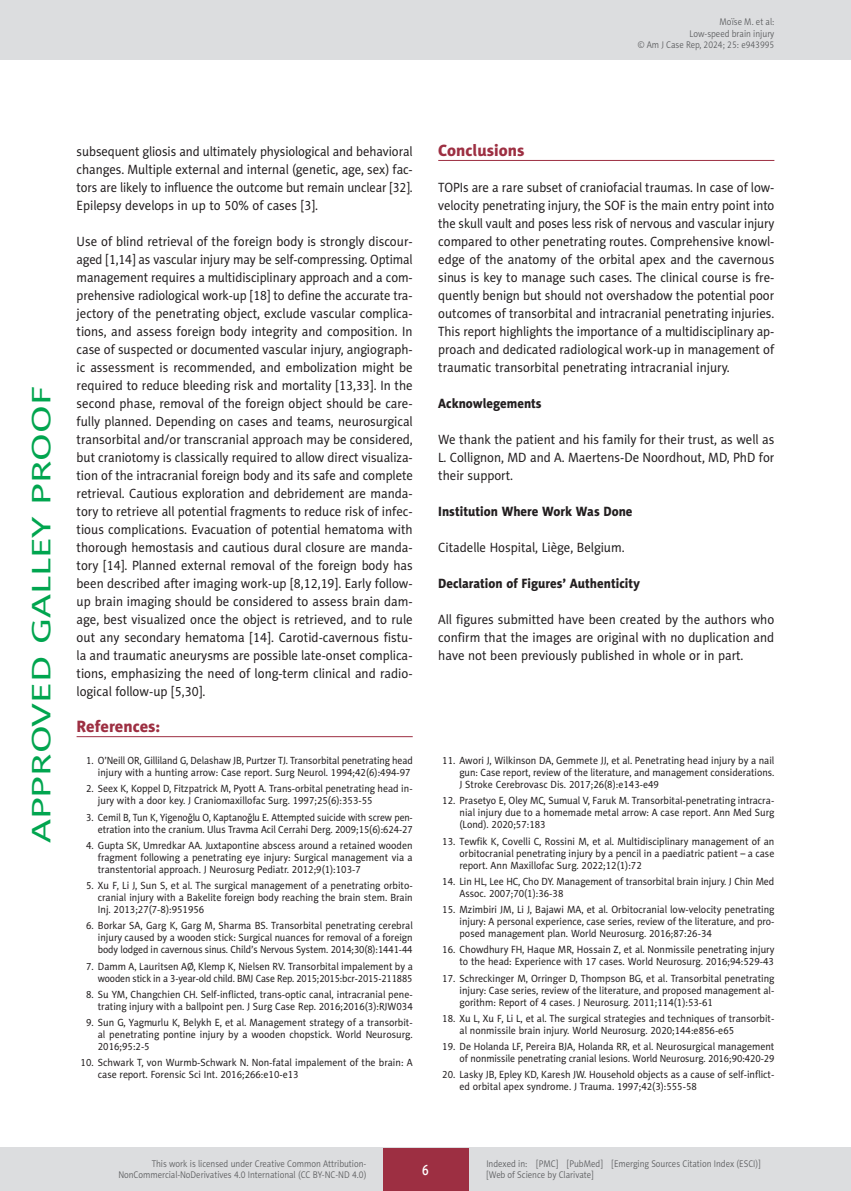
<style>
.page{position:relative;width:851px;height:1191px;background:#fff}
.page>*{position:absolute;margin:0;border:0;box-sizing:border-box;transform-origin:0 0}
.t1{font:27px "Naomi Sans EFN";color:#00a54f;scale:1.5 1}
.AJCR_Headline_1{font:16.5px "Naomi Sans EFN Heavy";color:#9d2f42}
.AJCR_Referencje_Tytul{font:16.5px "Naomi Sans EFN Heavy";color:#9d2f42}
.t2{font:15px "Naomi Sans EFN Medium";color:#fff;scale:.8 1}
.AJCR_Body{font:13.5px/18px "Naomi Sans EFN";color:#231f20;text-align:justify;scale:.95 1}
.AJCR_Body-2{font:13.5px/18px "Naomi Sans EFN";color:#231f20;text-align:justify;scale:.94 1}
.AJCR_Headline_2{font:13.5px "Naomi Sans EFN Heavy";color:#231f20;scale:.95 1}
.AJCR_Referencje_punkt{font:10.5px/12px "Naomi Sans EFN";color:#231f20;text-align:justify;scale:.95 1}
.AJCR_Referencje_punkt-2{font:10.5px/12px "Naomi Sans EFN";color:#231f20;text-align:right;scale:.93 1}
.AJCR_Referencje_punkt-3{font:10.5px/12px "Naomi Sans EFN";color:#231f20;text-align:right;scale:.92 1}
.AJCR_Referencje_punkt-4{font:10.5px/12px "Naomi Sans EFN";color:#231f20;scale:.94 1}
.t3{font:9.75px/11.2px "Naomi Sans EFN Light";color:#57585a;text-align:right;scale:.9 1}
</style>
<div class="page">
<hr style="left:438px;top:160px;width:336px;height:1px;background:#9d2f42">
<hr style="left:77px;top:736px;width:335px;height:1px;background:#9d2f42">
<div style="left:0;top:0;width:850px;height:60px;background:#dcdddf"></div>
<hr style="left:850px;top:0;width:1px;height:60px;background:#dcdddf">
<div style="left:0;top:1148px;width:850px;height:43px;background:#dcdddf"></div>
<div style="left:383px;top:1147px;width:85px;height:43px;background:#9d2f42"></div>
<p class="t3" style="left:637px;top:16px;width:153px">Moïse M. et al:<br>Low-speed brain injury<br>© Am J Case Rep, 2024; 25: e943995</p>
<h1 class="t1" style="left:26px;top:843px;width:306px;rotate:-90deg">APPROVED GALLEY PROOF</h1>
<p class="AJCR_Body-2" style="left:77px;top:142px;width:359px">subsequent gliosis and ultimately physiological and behavioral changes. Multiple external and internal (genetic, age, sex) fac&shy;tors are likely to influence the outcome but remain unclear [32].<br>Epilepsy develops in up to 50% of cases [3].</p>
<p class="AJCR_Body" style="left:77px;top:232px;width:355px">Use of blind retrieval of the foreign body is strongly discour&shy;aged [1,14] as vascular injury may be self-compressing. Optimal management requires a multidisciplinary approach and a com&shy;prehensive radiological work-up [18] to define the accurate tra&shy;jectory of the penetrating object, exclude vascular complica&shy;tions, and assess foreign body integrity and composition. In case of suspected or documented vascular injury, angiograph&shy;ic assessment is recommended, and embolization might be required to reduce bleeding risk and mortality [13,33]. In the second phase, removal of the foreign object should be care&shy;fully planned. Depending on cases and teams, neurosurgical transorbital and/or transcranial approach may be considered, but craniotomy is classically required to allow direct visualiza&shy;tion of the intracranial foreign body and its safe and complete retrieval. Cautious exploration and debridement are manda&shy;tory to retrieve all potential fragments to reduce risk of infec&shy;tious complications. Evacuation of potential hematoma with thorough hemostasis and cautious dural closure are manda&shy;tory [14]. Planned external removal of the foreign body has been described after imaging work-up [8,12,19]. Early follow&shy;up brain imaging should be considered to assess brain dam&shy;age, best visualized once the object is retrieved, and to rule out any secondary hematoma [14]. Carotid-cavernous fistu&shy;la and traumatic aneurysms are possible late-onset complica&shy;tions, emphasizing the need of long-term clinical and radio&shy;logical follow-up [5,30].</p>
<p class="AJCR_Referencje_Tytul" style="left:77px;top:716px;width:85px">References:</p>
<p class="AJCR_Referencje_punkt-2" style="left:86px;top:754px;width:353px">1. O’Neill OR, Gilliland G, Delashaw JB, Purtzer TJ. Transorbital penetrating head injury with a hunting arrow: Case report. Surg Neurol. 1994;42(6):494-97</p>
<p class="AJCR_Referencje_punkt" style="left:98px;top:783px;width:333px;text-indent:-12px">2. Seex K, Koppel D, Fitzpatrick M, Pyott A. Trans-orbital penetrating head in&shy;jury with a door key. J Craniomaxillofac Surg. 1997;25(6):353-55</p>
<p class="AJCR_Referencje_punkt-3" style="left:86px;top:811px;width:357px">3. Cemil B, Tun K, Yigenoğlu O, Kaptanoğlu E. Attempted suicide with screw pen&shy;etration into the cranium. Ulus Travma Acil Cerrahi Derg. 2009;15(6):624-27</p>
<p class="AJCR_Referencje_punkt" style="left:98px;top:839px;width:333px;text-indent:-12px">4. Gupta SK, Umredkar AA. Juxtapontine abscess around a retained wooden fragment following a penetrating eye injury: Surgical management via a transtentorial approach. J Neurosurg Pediatr. 2012;9(1):103-7</p>
<p class="AJCR_Referencje_punkt" style="left:98px;top:879px;width:333px;text-indent:-12px">5. Xu F, Li J, Sun S, et al. The surgical management of a penetrating orbito&shy;cranial injury with a Bakelite foreign body reaching the brain stem. Brain Inj. 2013;27(7-8):951956</p>
<p class="AJCR_Referencje_punkt" style="left:98px;top:920px;width:333px;text-indent:-12px">6. Borkar SA, Garg K, Garg M, Sharma BS. Transorbital penetrating cerebral injury caused by a wooden stick: Surgical nuances for removal of a foreign body lodged in cavernous sinus. Child’s Nervous System. 2014;30(8):1441-44</p>
<p class="AJCR_Referencje_punkt" style="left:86px;top:960px;width:345px;text-align:right">7. Damm A, Lauritsen AØ, Klemp K, Nielsen RV. Transorbital impalement by a wooden stick in a 3-year-old child. BMJ Case Rep. 2015;2015:bcr-2015-211885</p>
<p class="AJCR_Referencje_punkt" style="left:86px;top:988px;width:345px;text-align:right">8. Su YM, Changchien CH. Self-inflicted, trans-optic canal, intracranial pene&shy;trating injury with a ballpoint pen. J Surg Case Rep. 2016;2016(3):RJW034</p>
<p class="AJCR_Referencje_punkt" style="left:98px;top:1016px;width:333px;text-indent:-12px">9. Sun G, Yagmurlu K, Belykh E, et al. Management strategy of a transorbit&shy;al penetrating pontine injury by a wooden chopstick. World Neurosurg.<br>2016;95:2-5</p>
<p class="AJCR_Referencje_punkt" style="left:98px;top:1057px;width:333px;text-indent:-17px">10. Schwark T, von Wurmb-Schwark N. Non-fatal impalement of the brain: A case report. Forensic Sci Int. 2016;266:e10-e13</p>
<p class="AJCR_Headline_1" style="left:438px;top:140px;width:88px">Conclusions</p>
<p class="AJCR_Body-2" style="left:438px;top:178px;width:359px">TOPIs are a rare subset of craniofacial traumas. In case of low&shy;velocity penetrating injury, the SOF is the main entry point into the skull vault and poses less risk of nervous and vascular injury compared to other penetrating routes. Comprehensive knowl&shy;edge of the anatomy of the orbital apex and the cavernous sinus is key to manage such cases. The clinical course is fre&shy;quently benign but should not overshadow the potential poor outcomes of transorbital and intracranial penetrating injuries.<br>This report highlights the importance of a multidisciplinary ap&shy;proach and dedicated radiological work-up in management of traumatic transorbital penetrating intracranial injury.</p>
<p class="AJCR_Headline_2" style="left:438px;top:395px;width:110px">Acknowlegements</p>
<p class="AJCR_Body" style="left:438px;top:430px;width:355px">We thank the patient and his family for their trust, as well as L. Collignon, MD and A. Maertens-De Noordhout, MD, PhD for their support.</p>
<p class="AJCR_Headline_2" style="left:438px;top:503px;width:206px">Institution Where Work Was Done</p>
<p class="AJCR_Body" style="left:438px;top:538px;width:198px">Citadelle Hospital, Liège, Belgium.</p>
<p class="AJCR_Headline_2" style="left:438px;top:575px;width:214px">Declaration of Figures’ Authenticity</p>
<p class="AJCR_Body" style="left:438px;top:610px;width:355px">All figures submitted have been created by the authors who confirm that the images are original with no duplication and have not been previously published in whole or in part.</p>
<p class="AJCR_Referencje_punkt" style="left:459px;top:754px;width:333px;text-indent:-17px">11. Awori J, Wilkinson DA, Gemmete JJ, et al. Penetrating head injury by a nail gun: Case report, review of the literature, and management considerations.<br>J Stroke Cerebrovasc Dis. 2017;26(8):e143-e49</p>
<p class="AJCR_Referencje_punkt" style="left:459px;top:795px;width:333px;text-indent:-17px">12. Prasetyo E, Oley MC, Sumual V, Faruk M. Transorbital-penetrating intracra&shy;nial injury due to a homemade metal arrow: A case report. Ann Med Surg (Lond). 2020;57:183</p>
<p class="AJCR_Referencje_punkt" style="left:459px;top:835px;width:333px;text-indent:-17px">13. Tewfik K, Covelli C, Rossini M, et al. Multidisciplinary management of an orbitocranial penetrating injury by a pencil in a paediatric patient – a case report. Ann Maxillofac Surg. 2022;12(1):72</p>
<p class="AJCR_Referencje_punkt-4" style="left:459px;top:875px;width:336px;text-indent:-17px">14. Lin HL, Lee HC, Cho DY. Management of transorbital brain injury. J Chin Med<br>Assoc. 2007;70(1):36-38</p>
<p class="AJCR_Referencje_punkt" style="left:459px;top:903px;width:333px;text-indent:-17px">15. Mzimbiri JM, Li J, Bajawi MA, et al. Orbitocranial low-velocity penetrating injury: A personal experience, case series, review of the literature, and pro&shy;posed management plan. World Neurosurg. 2016;87:26-34</p>
<p class="AJCR_Referencje_punkt" style="left:442px;top:944px;width:351px;text-align:right">16. Chowdhury FH, Haque MR, Hossain Z, et al. Nonmissile penetrating injury to the head: Experience with 17 cases. World Neurosurg. 2016;94:529-43</p>
<p class="AJCR_Referencje_punkt" style="left:459px;top:972px;width:333px;text-indent:-17px">17. Schreckinger M, Orringer D, Thompson BG, et al. Transorbital penetrating injury: Case series, review of the literature, and proposed management al&shy;gorithm: Report of 4 cases. J Neurosurg. 2011;114(1):53-61</p>
<p class="AJCR_Referencje_punkt" style="left:459px;top:1012px;width:333px;text-indent:-17px">18. Xu L, Xu F, Li L, et al. The surgical strategies and techniques of transorbit&shy;al nonmissile brain injury. World Neurosurg. 2020;144:e856-e65</p>
<p class="AJCR_Referencje_punkt" style="left:442px;top:1040px;width:351px;text-align:right">19. De Holanda LF, Pereira BJA, Holanda RR, et al. Neurosurgical management of nonmissile penetrating cranial lesions. World Neurosurg. 2016;90:420-29</p>
<p class="AJCR_Referencje_punkt" style="left:459px;top:1069px;width:333px;text-indent:-17px">20. Lasky JB, Epley KD, Karesh JW. Household objects as a cause of self-inflict&shy;ed orbital apex syndrome. J Trauma. 1997;42(3):555-58</p>
<p class="t3" style="left:118px;top:1158px;width:277px">This work is licensed under Creative Common Attribution-<br>NonCommercial-NoDerivatives 4.0 International (CC BY-NC-ND 4.0)</p>
<h3 class="t2" style="left:422px;top:1160px;width:10px">6</h3>
<p class="t3" style="left:486px;top:1158px;width:306px;text-align:left">Indexed in: [PMC] [PubMed] [Emerging Sources Citation Index (ESCI)] [Web of Science by Clarivate]</p>
</div>
